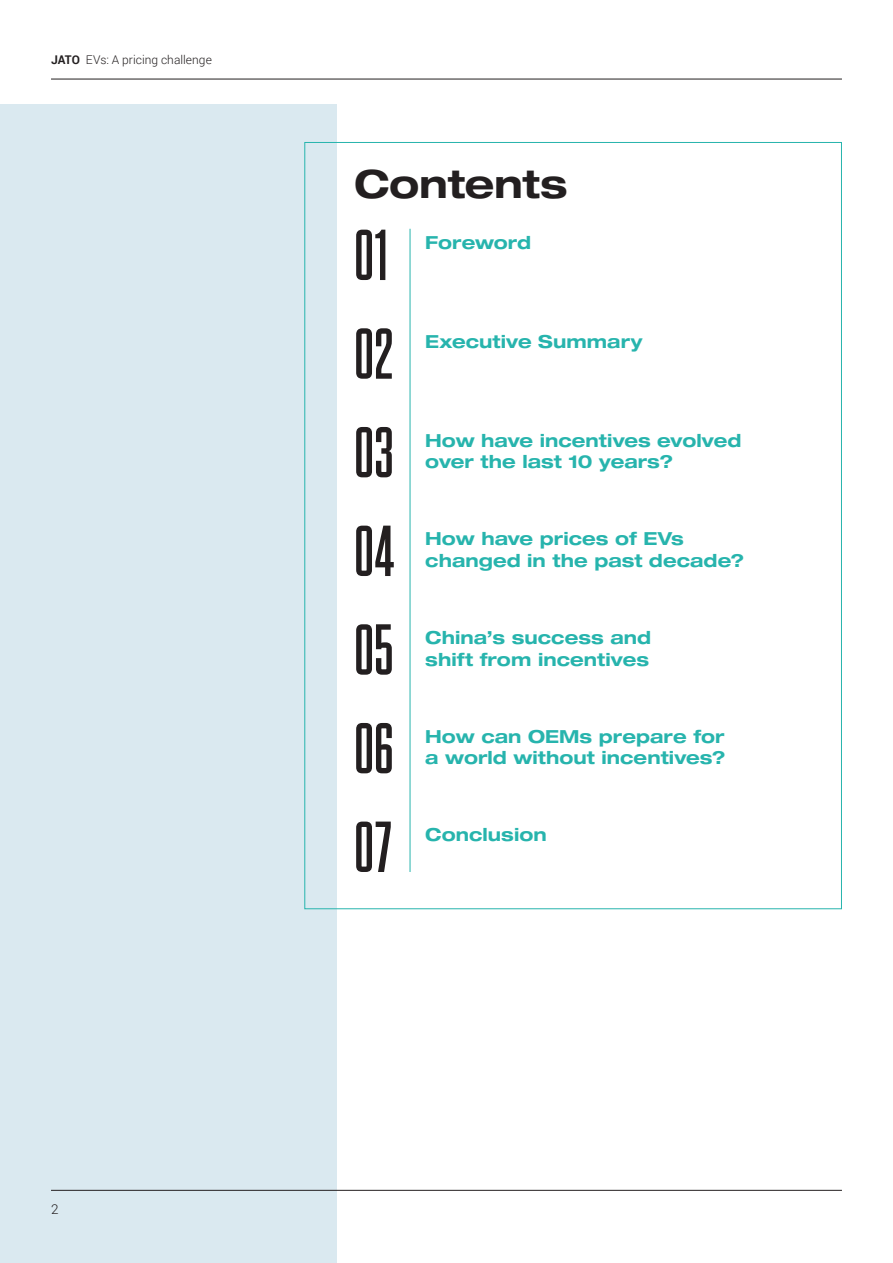
<style>
.page{position:relative;width:893px;height:1263px;background:#fff}
.page>*{position:absolute;margin:0;border:0;box-sizing:border-box;transform-origin:0 0}
.Numerals{font:72px "Plaak 2 Griffon 32 Regular";letter-spacing:-.005em;color:#231f20}
.H1_Bold_headline{font:700 expanded 39px "Helvetica Neue LTW1 G";letter-spacing:-.005em;color:#231f20}
.H3_Sub_Head{font:700 expanded 18px/21.6px "Helvetica Neue LTW1 G";color:#27b4ad}
.Body{font:300 13.5px "Roboto";color:#231f20}
.t1{font:300 12px "Roboto";letter-spacing:.005em;color:#231f20}
.s1{font-weight:700}
</style>
<div class="page">
<hr style="left:51px;top:79px;width:791px;height:1px;background:#231f20">
<div style="left:0;top:104px;width:337px;height:1159px;background:#dae9f0"></div>
<hr style="left:51px;top:1190px;width:791px;height:1px;background:#231f20">
<hr style="left:410px;top:229px;width:1px;height:643px;background:#27b4ad">
<p class="t1" style="left:51px;top:51px;width:162px"><span class="s1">JATO</span> EVs: A pricing challenge</p>
<p class="Body" style="left:51px;top:1199px;width:9px">2</p>
<p class="H1_Bold_headline" style="left:354px;top:158px;width:215px">Contents</p>
<p class="Numerals" style="left:354px;top:222px;width:35px">01</p>
<p class="Numerals" style="left:354px;top:321px;width:41px">02</p>
<p class="Numerals" style="left:354px;top:420px;width:41px">03</p>
<p class="Numerals" style="left:354px;top:518px;width:42px">04</p>
<p class="Numerals" style="left:354px;top:617px;width:41px">05</p>
<p class="Numerals" style="left:354px;top:716px;width:41px">06</p>
<p class="Numerals" style="left:354px;top:814px;width:39px">07</p>
<p class="H3_Sub_Head" style="left:425px;top:231px;width:107px">Foreword</p>
<p class="H3_Sub_Head" style="left:425px;top:330px;width:219px">Executive Summary</p>
<p class="H3_Sub_Head" style="left:425px;top:429px;width:318px">How have incentives evolved over the last 10 years?</p>
<p class="H3_Sub_Head" style="left:425px;top:527px;width:320px">How have prices of EVs changed in the past decade?</p>
<p class="H3_Sub_Head" style="left:425px;top:626px;width:227px">China’s success and shift from incentives</p>
<p class="H3_Sub_Head" style="left:425px;top:725px;width:302px">How can OEMs prepare for a world without incentives?</p>
<p class="H3_Sub_Head" style="left:425px;top:823px;width:123px">Conclusion</p>
</div>
